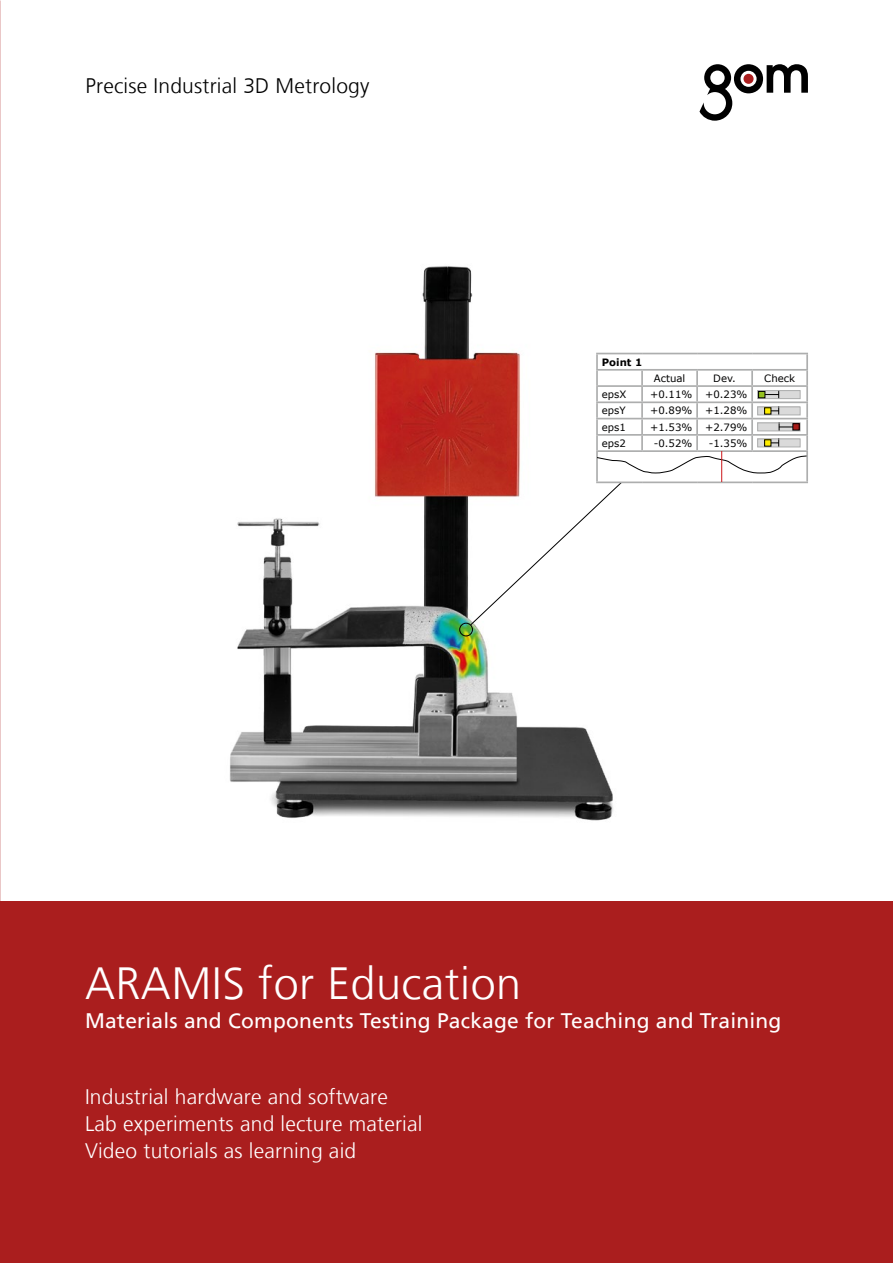
<style>
.page{position:relative;width:893px;height:1263px;background:#fff}
.page>*{position:absolute;margin:0;border:0;box-sizing:border-box;transform-origin:0 0}
.t1{font:300 45px "Frutiger LT";letter-spacing:.01em;color:#fff}
.t2{font:300 21px/27px "Frutiger LT";letter-spacing:.01em;color:#fff}
.t3{font:21px "Frutiger LT";letter-spacing:.01em;color:#fff}
.t4{font:300 21px "Frutiger LT";letter-spacing:.01em;color:#000}
.t5{font:10.2px "Verdana";color:#000}
.t6{font:700 10.2px "Verdana";color:#000}
</style>
<div class="page">
<svg style="left:699px;top:64px;width:109px;height:57px"></svg>
<div style="left:0;top:901px;width:893px;height:362px;background:#aa1e1e"></div>
<img style="left:229px;top:266px;width:405px;height:555px">
<svg style="left:469px;top:419px;width:219px;height:207px"></svg>
<div style="left:459px;top:623px;width:14px;height:13px;border:1px solid #000;border-radius:50%"></div>
<hr style="left:596px;top:481px;width:46px;height:2px;background:#adaeae">
<hr style="left:642px;top:481px;width:55px;height:2px;background:#adaeae">
<hr style="left:697px;top:481px;width:55px;height:2px;background:#adaeae">
<hr style="left:752px;top:481px;width:56px;height:2px;background:#adaeae">
<svg style="left:596px;top:353px;width:212px;height:129px"></svg>
<div style="left:764px;top:439px;width:7px;height:8px;border:1px solid #000"></div>
<p class="t4" style="left:85px;top:74px;width:285px">Precise Industrial 3D Metrology</p>
<p class="t6" style="left:602px;top:355px;width:42px">Point 1</p>
<p class="t5" style="left:654px;top:371px;width:33px">Actual</p>
<p class="t5" style="left:713px;top:371px;width:24px">Dev.</p>
<p class="t5" style="left:764px;top:371px;width:32px">Check</p>
<p class="t5" style="left:602px;top:387px;width:26px">epsX</p>
<p class="t5" style="left:650px;top:387px;width:44px">+0.11%</p>
<p class="t5" style="left:705px;top:387px;width:44px">+0.23%</p>
<p class="t5" style="left:602px;top:404px;width:25px">epsY</p>
<p class="t5" style="left:650px;top:404px;width:44px">+0.89%</p>
<p class="t5" style="left:705px;top:404px;width:44px">+1.28%</p>
<p class="t5" style="left:602px;top:420px;width:26px">eps1</p>
<p class="t5" style="left:650px;top:420px;width:44px">+1.53%</p>
<p class="t5" style="left:705px;top:420px;width:44px">+2.79%</p>
<p class="t5" style="left:602px;top:436px;width:26px">eps2</p>
<p class="t5" style="left:654px;top:436px;width:40px">-0.52%</p>
<p class="t5" style="left:709px;top:436px;width:40px">-1.35%</p>
<h1 class="t1" style="left:85px;top:958px;width:438px">ARAMIS for Education</h1>
<p class="t3" style="left:85px;top:1008px;width:698px">Materials and Components Testing Package for Teaching and Training</p>
<p class="t2" style="left:85px;top:1084px;width:339px">Industrial hardware and software<br>Lab experiments and lecture material<br>Video tutorials as learning aid</p>
</div>
